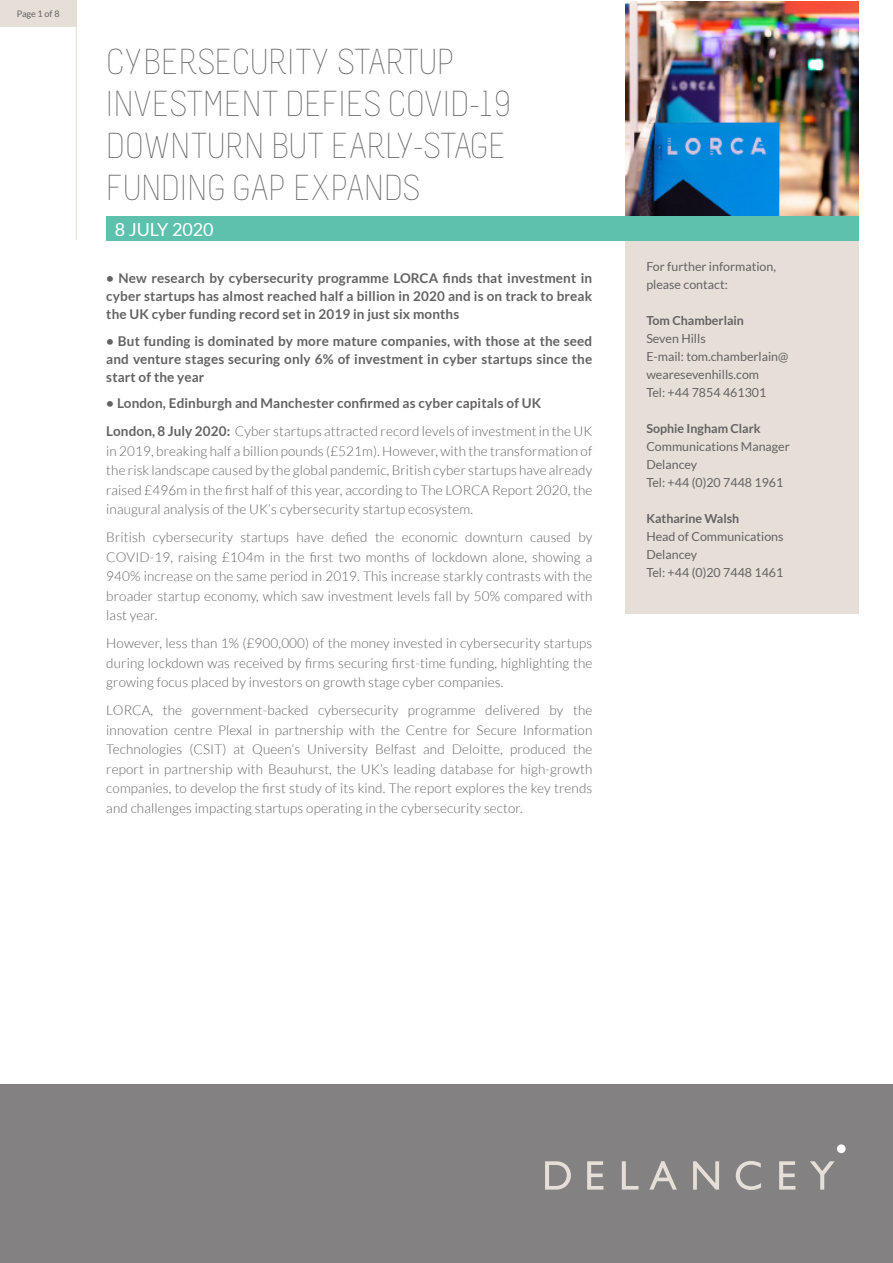
<style>
.page{position:relative;width:893px;height:1263px;background:#fff}
.page>*{position:absolute;margin:0;border:0;box-sizing:border-box;transform-origin:0 0}
.t1{font:300 36px/42px "Melbourne";letter-spacing:-.015em;color:#646263}
.t2{font:18px "Lato";color:#fff}
.t3{font:300 13.5px/19.5px "Lato";letter-spacing:.01em;color:#646263;text-align:justify}
.t4{font:700 13.5px/18px "Lato";letter-spacing:.01em;color:#646263;text-align:justify}
.t5{font:12.45px/18px "Lato";color:#646263}
.t6{font:700 12.45px "Lato";color:#646263}
.t7{font:9px "Lato";color:#646263}
.s1{font-weight:700}
</style>
<div class="page">
<div style="left:0;top:1084px;width:893px;height:179px;background:#838182"></div>
<div style="left:837px;top:1144px;width:9px;height:9px;background:#fff;border-radius:50%"></div>
<svg style="left:545px;top:1161px;width:26px;height:28px"></svg>
<svg style="left:587px;top:1161px;width:16px;height:28px"></svg>
<svg style="left:622px;top:1161px;width:16px;height:28px"></svg>
<svg style="left:649px;top:1161px;width:28px;height:28px"></svg>
<svg style="left:693px;top:1161px;width:26px;height:28px"></svg>
<svg style="left:736px;top:1161px;width:25px;height:29px"></svg>
<svg style="left:779px;top:1161px;width:16px;height:28px"></svg>
<svg style="left:810px;top:1161px;width:25px;height:28px"></svg>
<div style="left:0;top:0;width:76px;height:27px;background:#e5dfd7"></div>
<hr style="left:76px;top:0;width:1px;height:240px;background:#e5dfd7">
<img style="left:625px;top:2px;width:234px;height:215px">
<div style="left:625px;top:239px;width:234px;height:375px;background:#e5dfd7"></div>
<div style="left:106px;top:217px;width:753px;height:24px;background:#5dc1ad"></div>
<p class="t7" style="left:17px;top:9px;width:44px">Page 1 of 8</p>
<p class="t1" style="left:106px;top:41px;width:406px">CYBERSECURITY STARTUP<br>INVESTMENT DEFIES COVID-19<br>DOWNTURN BUT EARLY-STAGE<br>FUNDING GAP EXPANDS</p>
<p class="t2" style="left:115px;top:219px;width:100px">8 JULY 2020</p>
<p class="t4" style="left:106px;top:269px;width:487px">• New research by cybersecurity programme LORCA finds that investment in cyber startups has almost reached half a billion in 2020 and is on track to break the UK cyber funding record set in 2019 in just six months</p>
<p class="t4" style="left:106px;top:331px;width:487px">• But funding is dominated by more mature companies, with those at the seed and venture stages securing only 6% of investment in cyber startups since the start of the year</p>
<p class="t4" style="left:106px;top:394px;width:437px">• London, Edinburgh and Manchester confirmed as cyber capitals of UK</p>
<p class="t3" style="left:106px;top:421px;width:488px"><span class="s1">London, 8 July 2020:</span> Cyber startups attracted record levels of investment in the UK in 2019, breaking half a billion pounds (£521m). However, with the transformation of the risk landscape caused by the global pandemic, British cyber startups have already raised £496m in the first half of this year, according to The LORCA Report 2020, the inaugural analysis of the UK’s cybersecurity startup ecosystem.</p>
<p class="t3" style="left:106px;top:527px;width:488px">British cybersecurity startups have defied the economic downturn caused by COVID-19, raising £104m in the first two months of lockdown alone, showing a 940% increase on the same period in 2019. This increase starkly contrasts with the broader startup economy, which saw investment levels fall by 50% compared with last year.</p>
<p class="t3" style="left:106px;top:633px;width:487px">However, less than 1% (£900,000) of the money invested in cybersecurity startups during lockdown was received by firms securing first-time funding, highlighting the growing focus placed by investors on growth stage cyber companies.</p>
<p class="t3" style="left:106px;top:700px;width:488px">LORCA, the government-backed cybersecurity programme delivered by the innovation centre Plexal in partnership with the Centre for Secure Information Technologies (CSIT) at Queen’s University Belfast and Deloitte, produced the report in partnership with Beauhurst, the UK’s leading database for high-growth companies, to develop the first study of its kind. The report explores the key trends and challenges impacting startups operating in the cybersecurity sector.</p>
<p class="t5" style="left:646px;top:257px;width:131px">For further information, please contact:</p>
<p class="t6" style="left:646px;top:313px;width:99px">Tom Chamberlain</p>
<p class="t5" style="left:646px;top:329px;width:61px">Seven Hills</p>
<p class="t5" style="left:646px;top:347px;width:144px">E-mail: tom.chamberlain@ wearesevenhills.com</p>
<p class="t5" style="left:646px;top:383px;width:121px">Tel: +44 7854 461301</p>
<p class="t6" style="left:646px;top:421px;width:116px">Sophie Ingham Clark</p>
<p class="t5" style="left:646px;top:437px;width:145px">Communications Manager</p>
<p class="t5" style="left:646px;top:455px;width:52px">Delancey</p>
<p class="t5" style="left:646px;top:473px;width:139px">Tel: +44 (0)20 7448 1961</p>
<p class="t6" style="left:646px;top:511px;width:94px">Katharine Walsh</p>
<p class="t5" style="left:646px;top:527px;width:139px">Head of Communications</p>
<p class="t5" style="left:646px;top:545px;width:52px">Delancey</p>
<p class="t5" style="left:646px;top:563px;width:139px">Tel: +44 (0)20 7448 1461</p>
</div>
